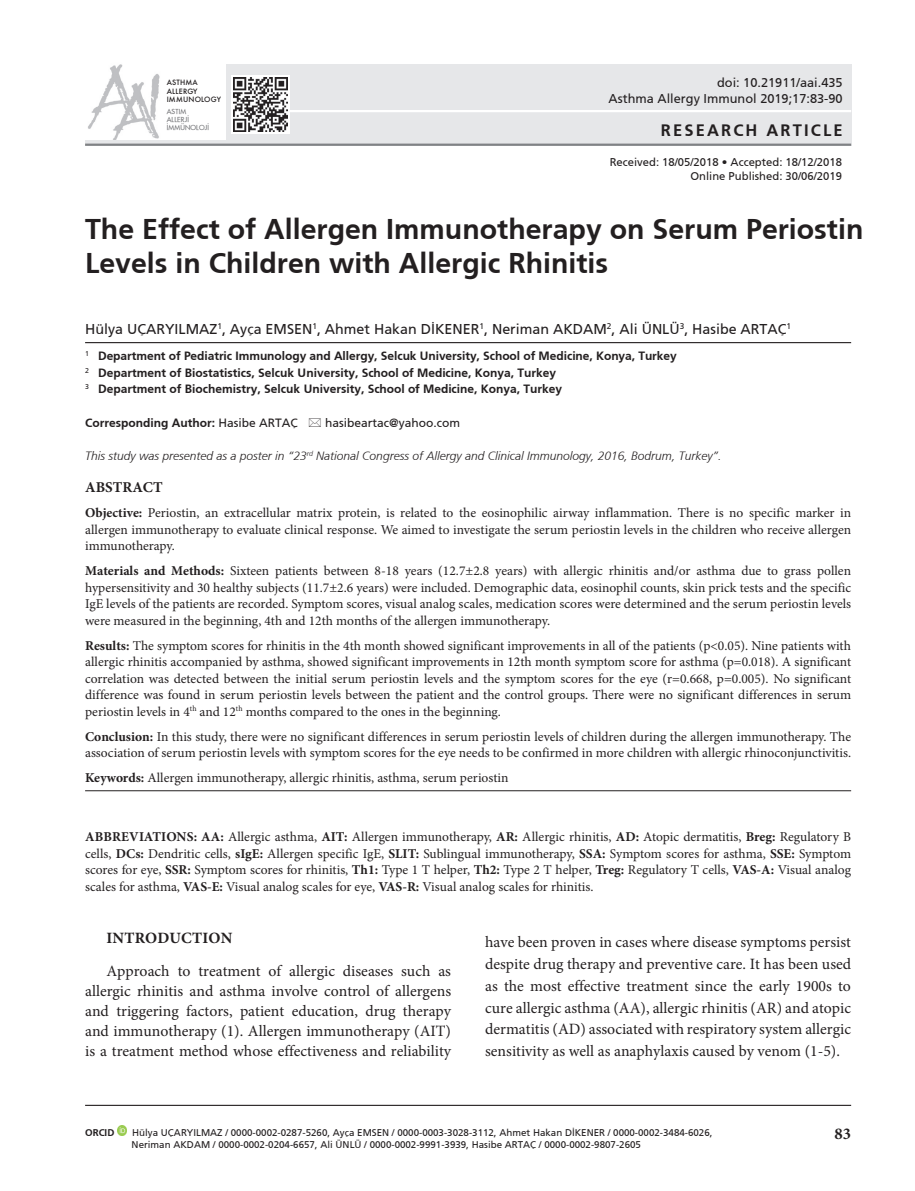
<style>
.page{position:relative;width:915px;height:1191px;background:#fff}
.page>*{position:absolute;margin:0;border:0;box-sizing:border-box;transform-origin:0 0}
.t1{font:700 28.5px/34.2px "Frutiger";color:#231f20}
.t2{font:700 16.5px "Frutiger";letter-spacing:.13em;color:#231f20}
.t3{font:700 16.5px "Minion Pro";color:#231f20}
.t4{font:15.75px/21.8px "Minion Pro";color:#231f20;text-align:justify}
.t5{font:700 15.75px "Minion Pro";letter-spacing:.01em;color:#231f20}
.t6{font:700 15px "Minion Pro";color:#231f20}
.t7{font:14.25px "Frutiger Roman";color:#231f20}
.t8{font:13.5px/16.5px "Minion Pro";color:#231f20;text-align:justify}
.t9{font:12.75px/16.5px "Frutiger Roman";color:#231f20;text-align:right}
.t10{font:700 12px/16.5px "Frutiger";color:#231f20}
.t11{font:italic 300 12px "Frutiger";color:#231f20}
.t12{font:12px "Frutiger Roman";color:#231f20}
.t13{font:11.25px/13.5px "Frutiger Roman";color:#231f20;text-align:right}
.t14{font:9.75px/12px "Frutiger Roman";color:#231f20}
.t15{font:700 9.75px "Frutiger";color:#231f20}
.t16{font:500 7.05px/8.6px "Futura";letter-spacing:.025em;color:#231f20}
.t17{font:6.75px/8.1px "Futura";letter-spacing:.025em;color:#6c6d70}
.s1{font-family:"Frutiger Roman";font-weight:400}
.s2{font-weight:700}
</style>
<div class="page">
<div style="left:85px;top:64px;width:765px;height:81px;background:#e6e7e9"></div>
<hr style="left:85px;top:144px;width:765px;height:2px;background:#808285">
<hr style="left:283px;top:110px;width:567px;height:2px;background:#fff">
<svg style="left:231px;top:76px;width:58px;height:58px"></svg>
<img style="left:233px;top:78px;width:54px;height:54px">
<img style="left:85px;top:64px;width:141px;height:76px">
<hr style="left:85px;top:1104px;width:765px;height:2px;background:#231f20">
<hr style="left:85px;top:342px;width:765px;height:1px;background:#231f20">
<svg style="left:117px;top:1126px;width:10px;height:9px"></svg>
<hr style="left:85px;top:790px;width:765px;height:1px;background:#231f20">
<p class="t16" style="left:167px;top:78px;width:56px">ASTHMA<br>ALLERGY<br>IMMUNOLOGY</p>
<p class="t17" style="left:167px;top:107px;width:44px">ASTIM<br>ALLERJİ<br>İMMÜNOLOJİ</p>
<p class="t9" style="left:608px;top:74px;width:235px">doi: 10.21911/aai.435<br>Asthma Allergy Immunol 2019;17:83-90</p>
<p class="t2" style="left:660px;top:120px;width:183px">RESEARCH ARTICLE</p>
<p class="t13" style="left:609px;top:155px;width:233px">Received: 18/05/2018 • Accepted: 18/12/2018<br>Online Published: 30/06/2019</p>
<h1 class="t1" style="left:85px;top:212px;width:779px">The Effect of Allergen Immunotherapy on Serum Periostin<br>Levels in Children with Allergic Rhinitis</h1>
<p class="t7" style="left:85px;top:320px;width:707px">Hülya UÇARYILMAZ<sup>1</sup>, Ayça EMSEN<sup>1</sup>, Ahmet Hakan DIKENER<sup>1</sup>, Neriman AKDAM<sup>2</sup>, Ali ÜNLÜ<sup>3</sup>, Hasibe ARTAÇ<sup>1</sup></p>
<p class="t10" style="left:85px;top:348px;width:593px"><sup>1</sup> Department of Pediatric Immunology and Allergy, Selcuk University, School of Medicine, Konya, Turkey<br><sup>2</sup> Department of Biostatistics, Selcuk University, School of Medicine, Konya, Turkey<br><sup>3</sup> Department of Biochemistry, Selcuk University, School of Medicine, Konya, Turkey</p>
<p class="t10" style="left:85px;top:414px;width:214px">Corresponding Author: <span class="s1">Hasibe ARTAÇ</span></p>
<p class="t12" style="left:325px;top:415px;width:136px">hasibeartac@yahoo.com</p>
<p class="t11" style="left:85px;top:449px;width:637px">This study was presented as a poster in “23<sup>rd</sup> National Congress of Allergy and Clinical Immunology, 2016, Bodrum, Turkey”.</p>
<p class="t6" style="left:85px;top:477px;width:79px">ABSTRACT</p>
<p class="t8" style="left:85px;top:504px;width:767px"><span class="s2">Objective:</span> Periostin, an extracellular matrix protein, is related to the eosinophilic airway inflammation. There is no specific marker in allergen immunotherapy to evaluate clinical response. We aimed to investigate the serum periostin levels in the children who receive allergen immunotherapy.</p>
<p class="t8" style="left:85px;top:562px;width:767px"><span class="s2">Materials and Methods:</span> Sixteen patients between 8-18 years (12.7±2.8 years) with allergic rhinitis and/or asthma due to grass pollen hypersensitivity and 30 healthy subjects (11.7±2.6 years) were included. Demographic data, eosinophil counts, skin prick tests and the specific IgE levels of the patients are recorded. Symptom scores, visual analog scales, medication scores were determined and the serum periostin levels were measured in the beginning, 4th and 12th months of the allergen immunotherapy.</p>
<p class="t8" style="left:85px;top:637px;width:767px"><span class="s2">Results:</span> The symptom scores for rhinitis in the 4th month showed significant improvements in all of the patients (p&lt;0.05). Nine patients with allergic rhinitis accompanied by asthma, showed significant improvements in 12th month symptom score for asthma (p=0.018). A significant correlation was detected between the initial serum periostin levels and the symptom scores for the eye (r=0.668, p=0.005). No significant difference was found in serum periostin levels between the patient and the control groups. There were no significant differences in serum periostin levels in 4<sup>th</sup> and 12<sup>th</sup> months compared to the ones in the beginning.</p>
<p class="t8" style="left:85px;top:728px;width:767px"><span class="s2">Conclusion:</span> In this study, there were no significant differences in serum periostin levels of children during the allergen immunotherapy. The association of serum periostin levels with symptom scores for the eye needs to be confirmed in more children with allergic rhinoconjunctivitis.</p>
<p class="t8" style="left:85px;top:769px;width:425px"><span class="s2">Keywords:</span> Allergen immunotherapy, allergic rhinitis, asthma, serum periostin</p>
<p class="t8" style="left:85px;top:829px;width:767px"><span class="s2">ABBREVIATIONS: AA:</span> Allergic asthma, <span class="s2">AIT:</span> Allergen immunotherapy, <span class="s2">AR:</span> Allergic rhinitis, <span class="s2">AD:</span> Atopic dermatitis, <span class="s2">Breg:</span> Regulatory B cells, <span class="s2">DCs:</span> Dendritic cells, <span class="s2">sIgE:</span> Allergen specific IgE, <span class="s2">SLIT:</span> Sublingual immunotherapy, <span class="s2">SSA:</span> Symptom scores for asthma, <span class="s2">SSE:</span> Symptom scores for eye, <span class="s2">SSR:</span> Symptom scores for rhinitis, <span class="s2">Th1:</span> Type 1 T helper, <span class="s2">Th2:</span> Type 2 T helper, <span class="s2">Treg:</span> Regulatory T cells, <span class="s2">VAS-A:</span> Visual analog scales for asthma, <span class="s2">VAS-E:</span> Visual analog scales for eye, <span class="s2">VAS-R:</span> Visual analog scales for rhinitis.</p>
<p class="t5" style="left:106px;top:926px;width:127px">INTRODUCTION</p>
<p class="t4" style="left:85px;top:960px;width:367px;line-height:20.2px;text-indent:21px">Approach to treatment of allergic diseases such as allergic rhinitis and asthma involve control of allergens and triggering factors, patient education, drug therapy and immunotherapy (1). Allergen immunotherapy (AIT) is a treatment method whose effectiveness and reliability</p>
<p class="t4" style="left:485px;top:931px;width:367px">have been proven in cases where disease symptoms persist despite drug therapy and preventive care. It has been used as the most effective treatment since the early 1900s to cure allergic asthma (AA), allergic rhinitis (AR) and atopic dermatitis (AD) associated with respiratory system allergic sensitivity as well as anaphylaxis caused by venom (1-5).</p>
<p class="t15" style="left:85px;top:1126px;width:31px">ORCID</p>
<p class="t14" style="left:132px;top:1126px;width:582px">Hülya UÇARYILMAZ / 0000-0002-0287-5260, Ayça EMSEN / 0000-0003-3028-3112, Ahmet Hakan DIKENER / 0000-0002-3484-6026,<br>Neriman AKDAM / 0000-0002-0204-6657, Ali ÜNLÜ / 0000-0002-9991-3939, Hasibe ARTAÇ / 0000-0002-9807-2605</p>
<p class="t3" style="left:834px;top:1121px;width:18px">83</p>
</div>
